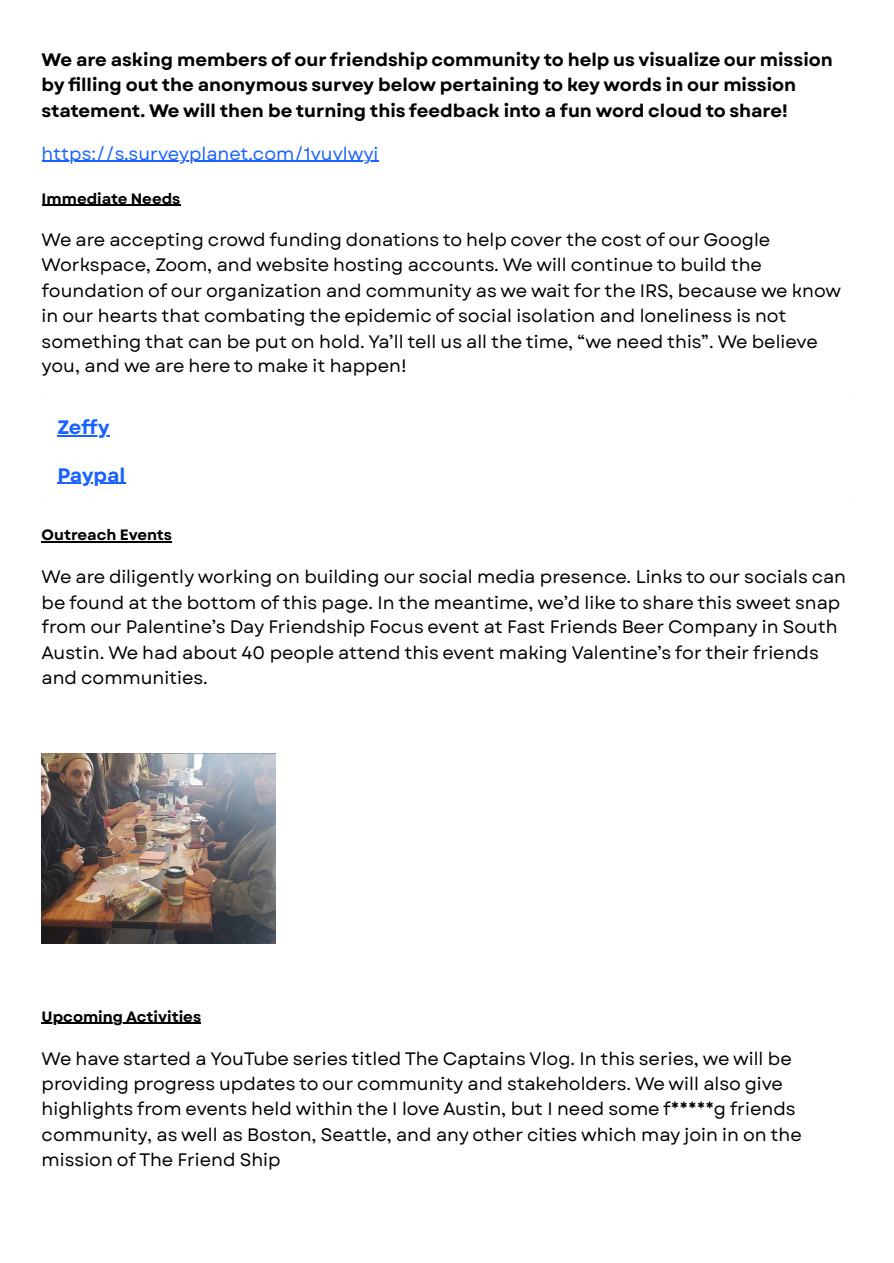
<style>
.page{position:relative;width:894px;height:1263px;background:#fff}
.page>*{position:absolute;margin:0;border:0;box-sizing:border-box;transform-origin:0 0}
.t1{font:700 19.5px "Garet";letter-spacing:-.015em;color:#1a62ff}
.t2{font:18px/25.2px "Garet";color:#000}
.t3{font:700 18px/25.3px "Garet";color:#000}
.t4{font:18px "Garet";color:#1a62ff}
.t5{font:700 15px "Garet";color:#000}
</style>
<div class="page">
<hr style="left:42px;top:161px;width:336px;height:1px;background:#1a62ff">
<hr style="left:42px;top:205px;width:138px;height:1px;background:#000">
<hr style="left:42px;top:541px;width:130px;height:1px;background:#000">
<hr style="left:42px;top:1023px;width:159px;height:1px;background:#000">
<hr style="left:57px;top:435px;width:53px;height:2px;background:#1a62ff">
<hr style="left:57px;top:483px;width:68px;height:1px;background:#1a62ff">
<img style="left:42px;top:754px;width:234px;height:190px">
<h3 class="t3" style="left:42px;top:47px;width:792px">We are asking members of our friendship community to help us visualize our mission by filling out the anonymous survey below pertaining to key words in our mission statement. We will then be turning this feedback into a fun word cloud to share!</h3>
<p class="t4" style="left:42px;top:140px;width:338px">https://s.surveyplanet.com/1vuvlwyi</p>
<p class="t5" style="left:42px;top:188px;width:140px">Immediate Needs</p>
<p class="t2" style="left:42px;top:228px;width:800px">We are accepting crowd funding donations to help cover the cost of our Google Workspace, Zoom, and website hosting accounts. We will continue to build the foundation of our organization and community as we wait for the IRS, because we know in our hearts that combating the epidemic of social isolation and loneliness is not something that can be put on hold. Ya’ll tell us all the time, “we need this”. We believe you, and we are here to make it happen!</p>
<p class="t1" style="left:57px;top:413px;width:54px">Zeffy</p>
<p class="t1" style="left:57px;top:461px;width:69px">Paypal</p>
<p class="t5" style="left:42px;top:524px;width:132px">Outreach Events</p>
<p class="t2" style="left:42px;top:564px;width:805px">We are diligently working on building our social media presence. Links to our socials can be found at the bottom of this page. In the meantime, we’d like to share this sweet snap from our Palentine’s Day Friendship Focus event at Fast Friends Beer Company in South Austin. We had about 40 people attend this event making Valentine’s for their friends and communities.</p>
<p class="t5" style="left:42px;top:1005px;width:161px">Upcoming Activities</p>
<p class="t2" style="left:42px;top:1047px;width:761px">We have started a YouTube series titled The Captains Vlog. In this series, we will be providing progress updates to our community and stakeholders. We will also give highlights from events held within the I love Austin, but I need some f*****g friends community, as well as Boston, Seattle, and any other cities which may join in on the mission of The Friend Ship</p>
</div>
